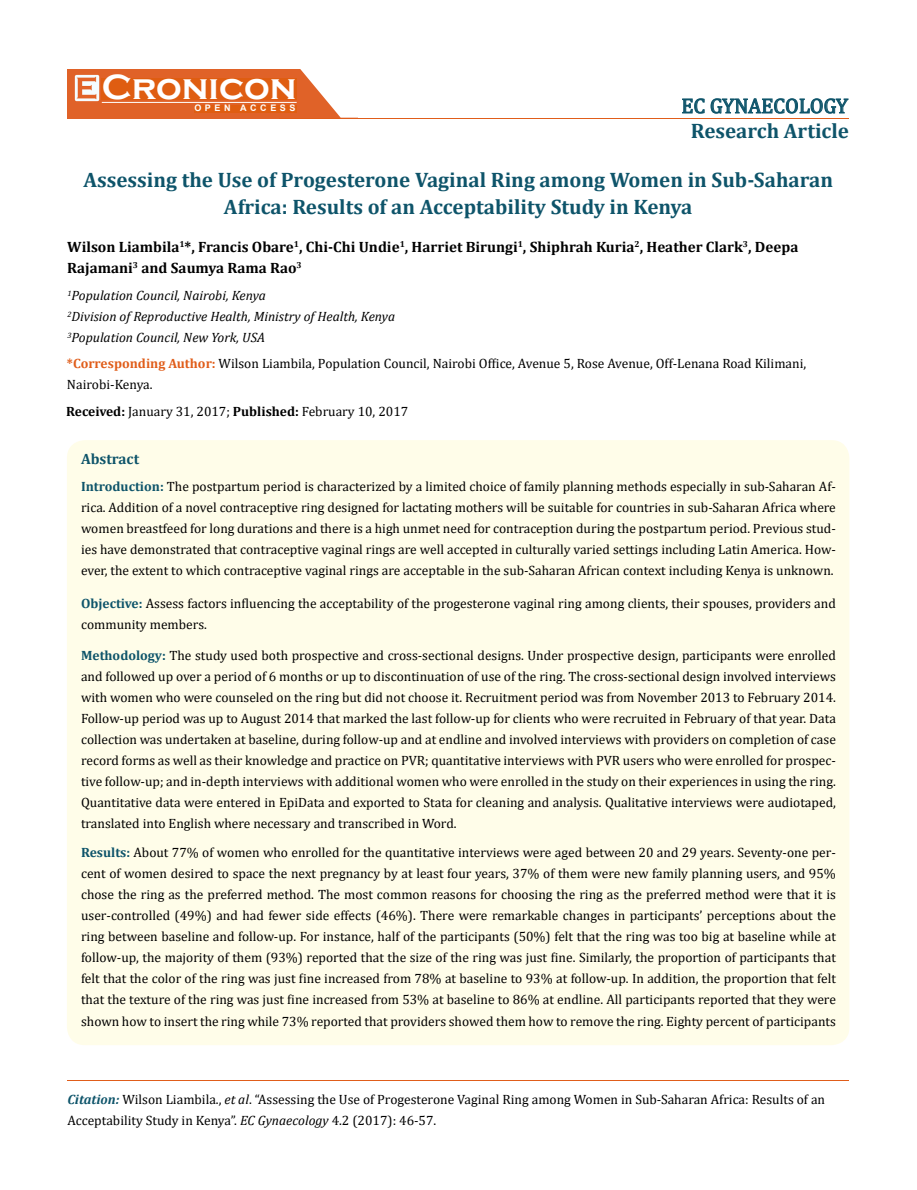
<style>
.page{position:relative;width:917px;height:1190px;background:#fff}
.page>*{position:absolute;margin:0;border:0;box-sizing:border-box;transform-origin:0 0}
.t1{font:700 36px "Copperplate Gothic";color:#fff}
.t2{font:700 21px/27px "Cambria";color:#0e546a;text-align:center}
.t3{font:21px "Cambria";color:#0e546a}
.t4{font:700 15px/21px "Cambria";color:#000}
.t5{font:700 15px "Cambria";color:#0e546a}
.t6{font:13.5px/21px "Cambria";color:#000}
.t7{font:italic 13.5px/21px "Cambria";color:#000}
.t8{font:700 9px "Arial";letter-spacing:.4em;color:#fff}
.s1{font-weight:700;color:#e05d1a}
.s2{font-weight:700}
.s3{font-weight:700;color:#0e546a}
.s4{font-weight:700;font-style:italic;color:#0e546a}
.s5{font-style:italic}
</style>
<div class="page">
<div style="left:67px;top:70px;width:290px;height:49px;background:#e06228"></div>
<svg style="left:300px;top:69px;width:58px;height:49px"></svg>
<img style="left:75px;top:75px;width:24px;height:26px">
<div style="left:102px;top:79px;width:195px;height:21px;background:#df5d11"></div>
<div style="left:194px;top:105px;width:103px;height:7px;background:#df5d11"></div>
<svg style="left:682px;top:98px;width:166px;height:16px"></svg>
<hr style="left:102px;top:102px;width:194px;height:1px;background:#fff">
<hr style="left:279px;top:118px;width:569px;height:1px;background:#e05d1a">
<hr style="left:67px;top:1080px;width:782px;height:1px;background:#e05d1a">
<div style="left:67px;top:440px;width:782px;height:605px;background:#fffde9;border-radius:18px"></div>
<h1 class="t1" style="left:102px;top:68px;width:196px">Cronicon</h1>
<p class="t8" style="left:194px;top:102px;width:103px">OPEN ACCESS</p>
<h2 class="t3" style="left:681px;top:93px;width:168px">EC GYNAECOLOGY</h2>
<h2 class="t2" style="left:690px;top:116px;width:160px">Research Article</h2>
<h2 class="t2" style="left:83px;top:166px;width:751px">Assessing the Use of Progesterone Vaginal Ring among Women in Sub-Saharan<br>Africa: Results of an Acceptability Study in Kenya</h2>
<p class="t4" style="left:67px;top:235px;width:732px">Wilson Liambila<sup>1</sup>*, Francis Obare<sup>1</sup>, Chi-Chi Undie<sup>1</sup>, Harriet Birungi<sup>1</sup>, Shiphrah Kuria<sup>2</sup>, Heather Clark<sup>3</sup>, Deepa<br>Rajamani<sup>3</sup> and Saumya Rama Rao<sup>3</sup></p>
<p class="t7" style="left:67px;top:284px;width:329px"><sup>1</sup>Population Council, Nairobi, Kenya<br><sup>2</sup>Division of Reproductive Health, Ministry of Health, Kenya<br><sup>3</sup>Population Council, New York, USA</p>
<p class="t6" style="left:67px;top:352px;width:740px"><span class="s1">*Corresponding Author:</span> Wilson Liambila, Population Council, Nairobi Office, Avenue 5, Rose Avenue, Off-Lenana Road Kilimani,<br>Nairobi-Kenya.</p>
<p class="t6" style="left:66px;top:401px;width:343px"><span class="s2">Received:</span> January 31, 2017; <span class="s2">Published:</span> February 10, 2017</p>
<p class="t5" style="left:81px;top:448px;width:60px">Abstract</p>
<p class="t6" style="left:81px;top:476px;width:756px;text-align:justify"><span class="s3">Introduction:</span> The postpartum period is characterized by a limited choice of family planning methods especially in sub-Saharan Af&shy;rica. Addition of a novel contraceptive ring designed for lactating mothers will be suitable for countries in sub-Saharan Africa where women breastfeed for long durations and there is a high unmet need for contraception during the postpartum period. Previous stud&shy;ies have demonstrated that contraceptive vaginal rings are well accepted in culturally varied settings including Latin America. How&shy;ever, the extent to which contraceptive vaginal rings are acceptable in the sub-Saharan African context including Kenya is unknown.</p>
<p class="t6" style="left:81px;top:592px;width:756px"><span class="s3">Objective:</span> Assess factors influencing the acceptability of the progesterone vaginal ring among clients, their spouses, providers and community members.</p>
<p class="t6" style="left:81px;top:644px;width:756px;text-align:justify"><span class="s3">Methodology:</span> The study used both prospective and cross-sectional designs. Under prospective design, participants were enrolled and followed up over a period of 6 months or up to discontinuation of use of the ring. The cross-sectional design involved interviews with women who were counseled on the ring but did not choose it. Recruitment period was from November 2013 to February 2014.<br>Follow-up period was up to August 2014 that marked the last follow-up for clients who were recruited in February of that year. Data collection was undertaken at baseline, during follow-up and at endline and involved interviews with providers on completion of case record forms as well as their knowledge and practice on PVR; quantitative interviews with PVR users who were enrolled for prospec&shy;tive follow-up; and in-depth interviews with additional women who were enrolled in the study on their experiences in using the ring.<br>Quantitative data were entered in EpiData and exported to Stata for cleaning and analysis. Qualitative interviews were audiotaped, translated into English where necessary and transcribed in Word.</p>
<p class="t6" style="left:81px;top:842px;width:756px;text-align:justify"><span class="s3">Results:</span> About 77% of women who enrolled for the quantitative interviews were aged between 20 and 29 years. Seventy-one per&shy;cent of women desired to space the next pregnancy by at least four years, 37% of them were new family planning users, and 95% chose the ring as the preferred method. The most common reasons for choosing the ring as the preferred method were that it is user-controlled (49%) and had fewer side effects (46%). There were remarkable changes in participants’ perceptions about the ring between baseline and follow-up. For instance, half of the participants (50%) felt that the ring was too big at baseline while at follow-up, the majority of them (93%) reported that the size of the ring was just fine. Similarly, the proportion of participants that felt that the color of the ring was just fine increased from 78% at baseline to 93% at follow-up. In addition, the proportion that felt that the texture of the ring was just fine increased from 53% at baseline to 86% at endline. All participants reported that they were shown how to insert the ring while 73% reported that providers showed them how to remove the ring. Eighty percent of participants</p>
<p class="t6" style="left:67px;top:1088px;width:759px"><span class="s4">Citation:</span> Wilson Liambila., <span class="s5">et al</span>. “Assessing the Use of Progesterone Vaginal Ring among Women in Sub-Saharan Africa: Results of an<br>Acceptability Study in Kenya”. <span class="s5">EC Gynaecology</span> 4.2 (2017): 46-57.</p>
</div>
